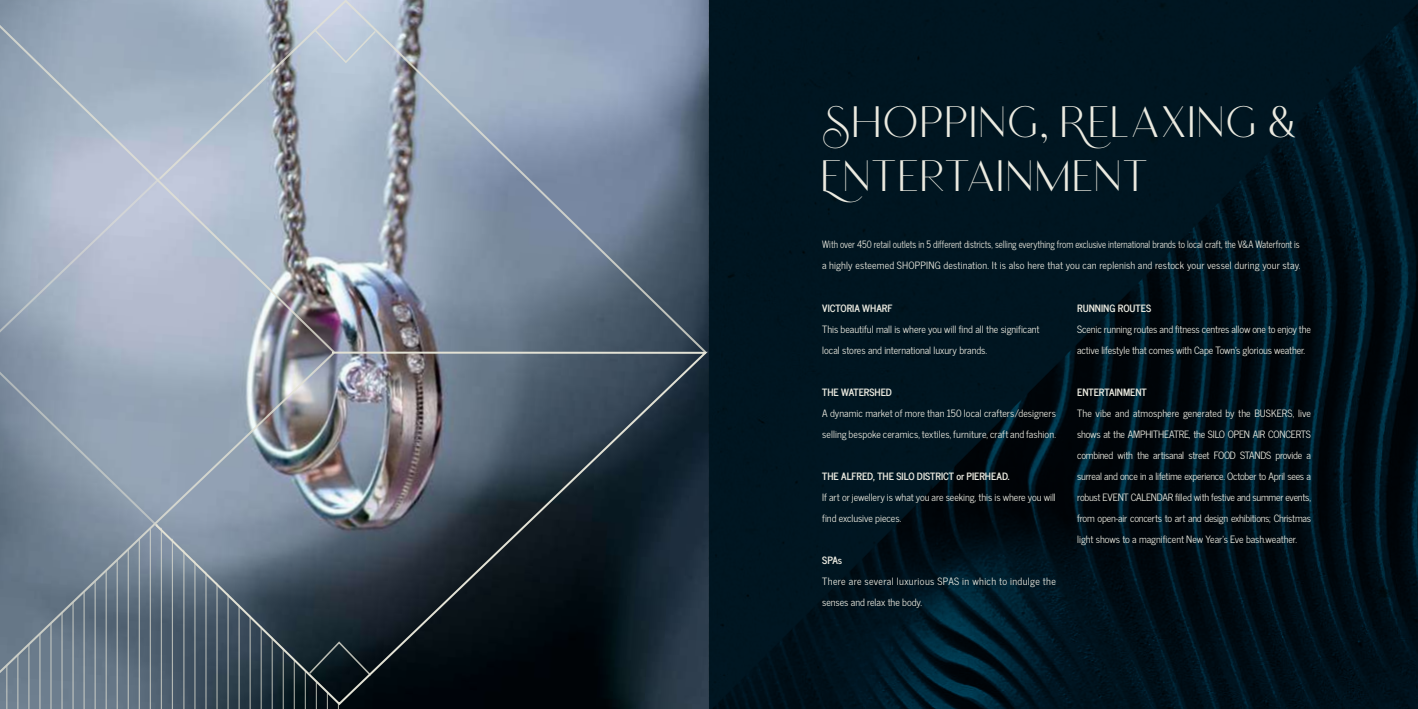
<style>
.page{position:relative;width:1418px;height:709px;background:#fff}
.page>*{position:absolute;margin:0;border:0;box-sizing:border-box;transform-origin:0 0}
.t1{font:36.4px/54px "Chatoyer";letter-spacing:.02em;color:#ebeae0}
.t2{font:10px/21px "News Cycle";letter-spacing:-.005em;color:#ebeae0}
.t3{font:10px/21px "News Cycle";letter-spacing:-.005em;color:#ebeae0;scale:.9 1}
.t4{font:700 10px "News Cycle";color:#ebeae0}
.t5{font:10px/21px "News Cycle";letter-spacing:.03em;color:#ebeae0}
</style>
<div class="page">
<img style="left:711px;top:3px;width:706px;height:706px">
<hr style="left:338px;top:523px;width:1px;height:186px;background:#e3e2d5">
<svg style="left:337px;top:0;width:371px;height:350px"></svg>
<svg style="left:0;top:531px;width:337px;height:178px"></svg>
<svg style="left:0;top:355px;width:153px;height:176px"></svg>
<svg style="left:0;top:0;width:337px;height:355px"></svg>
<svg style="left:153px;top:350px;width:557px;height:356px"></svg>
<h1 class="t1" style="left:821px;top:97px;width:477px">Shopping, Relaxing &amp;<br>Entertainment</h1>
<p class="t3" style="left:822px;top:233px;width:533px">With over 450 retail outlets in 5 different districts, selling everything from exclusive international brands to local craft, the V&amp;A Waterfront is a highly esteemed SHOPPING destination. It is also here that you can replenish and restock your vessel during your stay.</p>
<p class="t4" style="left:822px;top:299px;width:72px">VICTORIA WHARF</p>
<p class="t2" style="left:822px;top:318px;width:219px">This beautiful mall is where you will find all the significant local stores and international luxury brands.</p>
<p class="t4" style="left:822px;top:383px;width:71px">THE WATERSHED</p>
<p class="t2" style="left:822px;top:402px;width:235px">A dynamic market of more than 150 local crafters/designers selling bespoke ceramics, textiles, furniture, craft and fashion.</p>
<p class="t4" style="left:822px;top:467px;width:189px">THE ALFRED, THE SILO DISTRICT or PIERHEAD.</p>
<p class="t2" style="left:822px;top:486px;width:235px">If art or jewellery is what you are seeking, this is where you will find exclusive pieces.</p>
<p class="t4" style="left:822px;top:551px;width:22px">SPAs</p>
<p class="t5" style="left:822px;top:570px;width:235px">There are several luxurious SPAS in which to indulge the senses and relax the body.</p>
<p class="t4" style="left:1077px;top:299px;width:75px">RUNNING ROUTES</p>
<p class="t2" style="left:1077px;top:318px;width:235px">Scenic running routes and fitness centres allow one to enjoy the active lifestyle that comes with Cape Town’s glorious weather.</p>
<p class="t4" style="left:1077px;top:383px;width:71px">ENTERTAINMENT</p>
<p class="t2" style="left:1077px;top:402px;width:235px;text-align:justify">The vibe and atmosphere generated by the BUSKERS, live shows at the AMPHITHEATRE, the SILO OPEN AIR CONCERTS combined with the artisanal street FOOD STANDS provide a surreal and once in a lifetime experience. October to April sees a robust EVENT CALENDAR filled with festive and summer events, from open-air concerts to art and design exhibitions; Christmas light shows to a magnificent New Year’s Eve bash.weather.</p>
</div>
